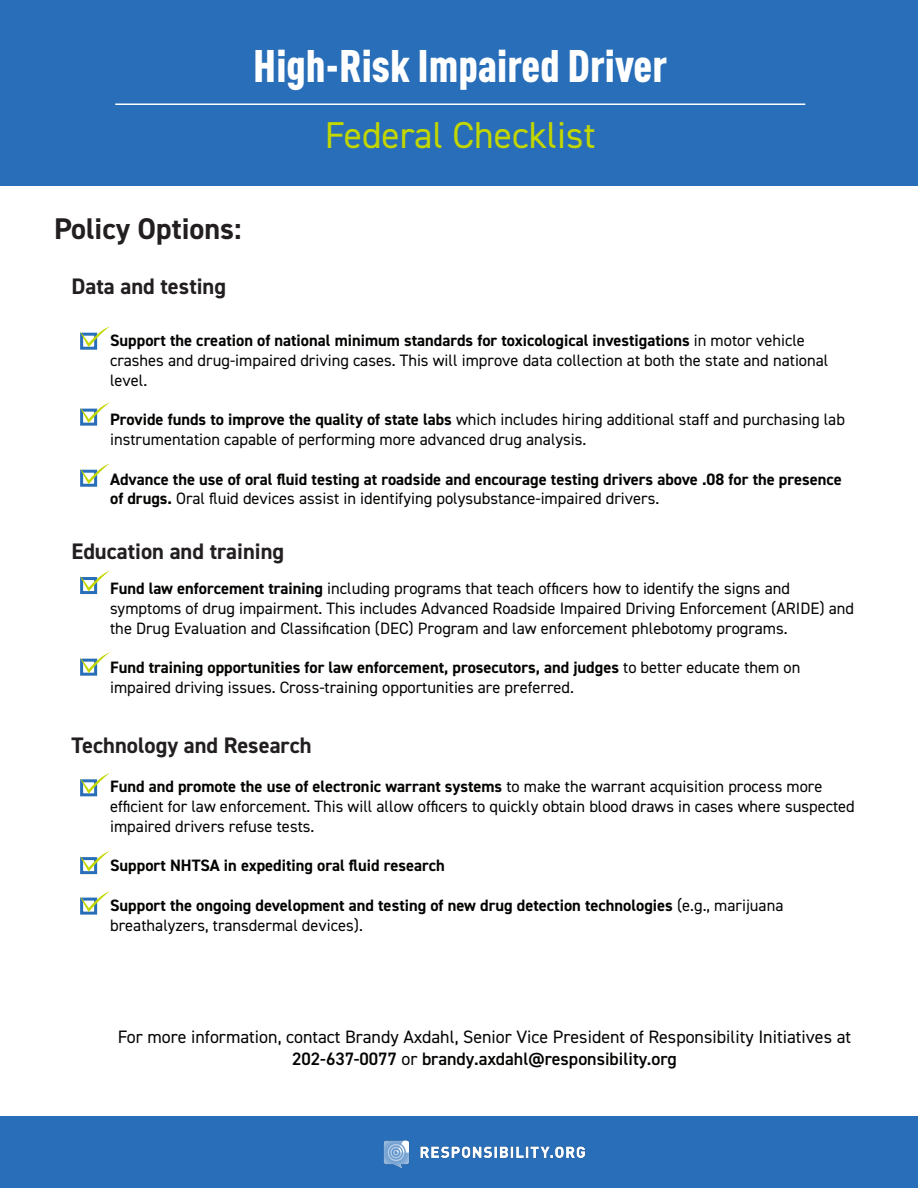
<style>
.page{position:relative;width:918px;height:1188px;background:#fff}
.page>*{position:absolute;margin:0;border:0;box-sizing:border-box;transform-origin:0 0}
.t1{font:900 45px "DIN Cond";color:#fff}
.t2{font:37.5px "DIN2014";color:#c2d600}
.t3{font:700 30px "DIN2014";color:#231f20}
.t4{font:700 22.5px "DIN2014";color:#231f20}
.t5{font:18px/21.6px "DIN2014";color:#040503;text-align:center}
.t6{font:16.5px/19.8px "DIN2014";color:#040503}
.t7{font:700 16.5px/19.8px "DIN2014";color:#040503}
.s1{font-weight:700}
.s2{font-weight:400}
.s3{font-weight:600}
</style>
<div class="page">
<div style="left:0;top:1117px;width:918px;height:71px;background:#296eb8"></div>
<img style="left:383px;top:1140px;width:203px;height:29px">
<div style="left:80px;top:333px;width:17px;height:17px;border:3px solid #296eb8"></div>
<div style="left:80px;top:577px;width:17px;height:17px;border:3px solid #296eb8"></div>
<div style="left:80px;top:659px;width:17px;height:17px;border:3px solid #296eb8"></div>
<div style="left:80px;top:779px;width:17px;height:17px;border:3px solid #296eb8"></div>
<div style="left:80px;top:857px;width:17px;height:17px;border:3px solid #296eb8"></div>
<div style="left:80px;top:898px;width:17px;height:17px;border:3px solid #296eb8"></div>
<div style="left:80px;top:409px;width:17px;height:17px;border:3px solid #296eb8"></div>
<div style="left:80px;top:470px;width:17px;height:17px;border:3px solid #296eb8"></div>
<svg style="left:80px;top:327px;width:29px;height:20px"></svg>
<svg style="left:80px;top:571px;width:30px;height:20px"></svg>
<svg style="left:80px;top:652px;width:30px;height:21px"></svg>
<svg style="left:80px;top:773px;width:30px;height:21px"></svg>
<svg style="left:80px;top:851px;width:30px;height:20px"></svg>
<svg style="left:80px;top:891px;width:30px;height:21px"></svg>
<svg style="left:80px;top:402px;width:30px;height:21px"></svg>
<svg style="left:80px;top:464px;width:29px;height:20px"></svg>
<div style="left:0;top:0;width:918px;height:186px;background:#296eb8"></div>
<hr style="left:115px;top:104px;width:690px;height:1px;background:#fff">
<p class="t1" style="left:253px;top:37px;width:415px">High-Risk Impaired Driver</p>
<p class="t2" style="left:325px;top:111px;width:272px">Federal Checklist</p>
<p class="t3" style="left:54px;top:209px;width:189px">Policy Options:</p>
<p class="t4" style="left:72px;top:271px;width:156px">Data and testing</p>
<p class="t6" style="left:110px;top:330px;width:720px"><span class="s1">Support the creation of national minimum standards for toxicological investigations</span> in motor vehicle crashes and drug-impaired driving cases. This will improve data collection at both the state and national level.</p>
<p class="t6" style="left:110px;top:409px;width:736px"><span class="s1">Provide funds to improve the quality of state labs</span> which includes hiring additional staff and purchasing lab instrumentation capable of performing more advanced drug analysis.</p>
<p class="t7" style="left:110px;top:469px;width:733px">Advance the use of oral fluid testing at roadside and encourage testing drivers above .08 for the presence of drugs. <span class="s2">Oral fluid devices assist in identifying polysubstance-impaired drivers.</span></p>
<p class="t4" style="left:72px;top:536px;width:214px">Education and training</p>
<p class="t6" style="left:110px;top:578px;width:746px"><span class="s1">Fund law enforcement training</span> including programs that teach officers how to identify the signs and symptoms of drug impairment. This includes Advanced Roadside Impaired Driving Enforcement (ARIDE) and the Drug Evaluation and Classification (DEC) Program and law enforcement phlebotomy programs.</p>
<p class="t6" style="left:110px;top:657px;width:692px"><span class="s1">Fund training opportunities for law enforcement, prosecutors, and judges</span> to better educate them on impaired driving issues. Cross-training opportunities are preferred.</p>
<p class="t4" style="left:72px;top:730px;width:242px">Technology and Research</p>
<p class="t6" style="left:110px;top:776px;width:746px"><span class="s1">Fund and promote the use of electronic warrant systems</span> to make the warrant acquisition process more efficient for law enforcement. This will allow officers to quickly obtain blood draws in cases where suspected impaired drivers refuse tests.</p>
<p class="t7" style="left:110px;top:856px;width:336px">Support NHTSA in expediting oral fluid research</p>
<p class="t7" style="left:110px;top:895px;width:675px">Support the ongoing development and testing of new drug detection technologies <span class="s2">(e.g., marijuana breathalyzers, transdermal devices).</span></p>
<p class="t5" style="left:118px;top:1026px;width:735px">For more information, contact Brandy Axdahl, Senior Vice President of Responsibility Initiatives at<br><span class="s3">202-637-0077</span> or <span class="s3">brandy.axdahl@responsibility.org</span></p>
</div>
